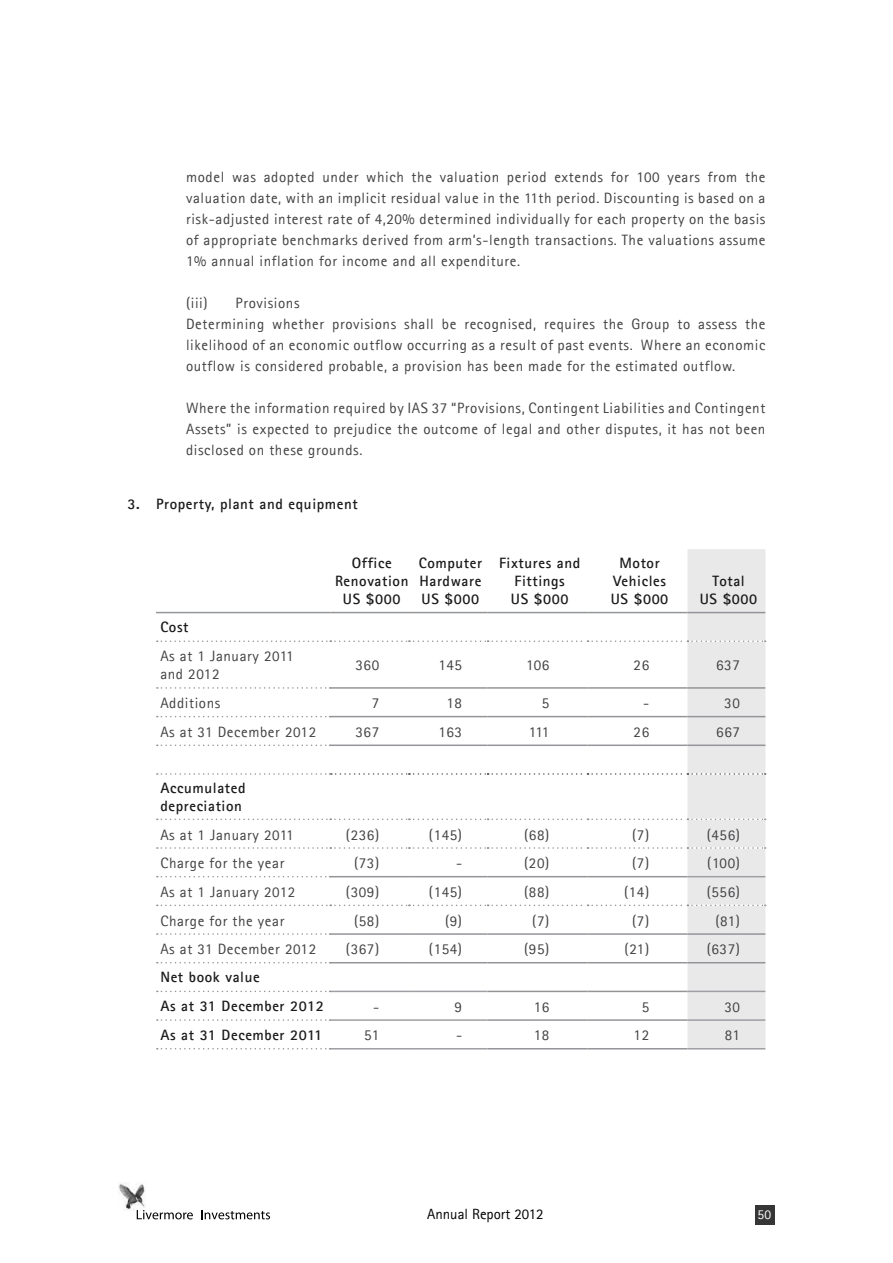
<style>
.page{position:relative;width:893px;height:1263px;background:#fff}
.page>*{position:absolute;margin:0;border:0;box-sizing:border-box;transform-origin:0 0}
.t1{font:15px/21px "Agfa Rotis Sans Serif";letter-spacing:.04em;color:#414042;text-align:justify}
.t2{font:700 15px/18px "Agfa Rotis Sans Serif";letter-spacing:.04em;color:#1a1a1a;text-align:center}
.t3{font:14.85px "Agfa Rotis Sans Serif";color:#000}
.t4{font:13.5px "Agfa Rotis Sans Serif";color:#fff}
</style>
<div class="page">
<img style="left:118px;top:1182px;width:27px;height:28px">
<svg style="left:137px;top:1210px;width:56px;height:9px"></svg>
<svg style="left:201px;top:1210px;width:69px;height:9px"></svg>
<div style="left:756px;top:1205px;width:19px;height:19px;background:#363636"></div>
<hr style="left:156px;top:612px;width:174px;height:1px;background:#939598">
<svg style="left:157px;top:549px;width:609px;height:500px"></svg>
<p class="t1" style="left:186px;top:166px;width:581px">model was adopted under which the valuation period extends for 100 years from the valuation date, with an implicit residual value in the 11th period. Discounting is based on a risk-adjusted interest rate of 4,20% determined individually for each property on the basis of appropriate benchmarks derived from arm’s-length transactions. The valuations assume 1% annual inflation for income and all expenditure.</p>
<p class="t1" style="left:186px;top:292px;width:23px">(iii)</p>
<p class="t1" style="left:186px;top:292px;width:581px;text-align:left;text-indent:50px">Provisions<br>Determining whether provisions shall be recognised, requires the Group to assess the likelihood of an economic outflow occurring as a result of past events. Where an economic outflow is considered probable, a provision has been made for the estimated outflow.</p>
<p class="t1" style="left:186px;top:397px;width:581px">Where the information required by IAS 37 “Provisions, Contingent Liabilities and Contingent Assets” is expected to prejudice the outcome of legal and other disputes, it has not been disclosed on these grounds.</p>
<p class="t2" style="left:128px;top:495px;width:232px">3. Property, plant and equipment</p>
<p class="t2" style="left:335px;top:554px;width:75px">Office<br>Renovation<br>US $000</p>
<p class="t2" style="left:419px;top:554px;width:65px;text-align:justify">Computer Hardware US $000</p>
<p class="t2" style="left:499px;top:554px;width:83px">Fixtures and<br>Fittings<br>US $000</p>
<p class="t2" style="left:611px;top:554px;width:59px">Motor<br>Vehicles<br>US $000</p>
<p class="t2" style="left:700px;top:572px;width:59px">Total<br>US $000</p>
<p class="t2" style="left:160px;top:618px;width:30px">Cost</p>
<p class="t1" style="left:160px;top:647px;width:135px;line-height:18px">As at 1 January 2011 and 2012</p>
<p class="t1" style="left:355px;top:655px;width:25px">360</p>
<p class="t1" style="left:438px;top:655px;width:25px">145</p>
<p class="t1" style="left:526px;top:655px;width:25px">106</p>
<p class="t1" style="left:634px;top:655px;width:17px">26</p>
<p class="t1" style="left:716px;top:655px;width:25px">637</p>
<p class="t1" style="left:160px;top:692px;width:62px">Additions</p>
<p class="t1" style="left:372px;top:692px;width:9px">7</p>
<p class="t1" style="left:446px;top:692px;width:17px">18</p>
<p class="t1" style="left:542px;top:692px;width:9px">5</p>
<p class="t1" style="left:643px;top:692px;width:8px">-</p>
<p class="t1" style="left:724px;top:692px;width:17px">30</p>
<p class="t1" style="left:160px;top:721px;width:157px">As at 31 December 2012</p>
<p class="t1" style="left:355px;top:721px;width:25px">367</p>
<p class="t1" style="left:438px;top:721px;width:25px">163</p>
<p class="t1" style="left:529px;top:721px;width:22px">111</p>
<p class="t1" style="left:634px;top:721px;width:17px">26</p>
<p class="t1" style="left:716px;top:721px;width:25px">667</p>
<p class="t2" style="left:160px;top:778px;width:87px;text-align:left">Accumulated depreciation</p>
<p class="t1" style="left:160px;top:824px;width:135px">As at 1 January 2011</p>
<p class="t1" style="left:346px;top:824px;width:35px">(236)</p>
<p class="t1" style="left:429px;top:824px;width:35px">(145)</p>
<p class="t1" style="left:524px;top:824px;width:27px">(68)</p>
<p class="t1" style="left:632px;top:824px;width:19px">(7)</p>
<p class="t1" style="left:707px;top:824px;width:35px">(456)</p>
<p class="t1" style="left:160px;top:852px;width:126px">Charge for the year</p>
<p class="t1" style="left:354px;top:852px;width:27px">(73)</p>
<p class="t1" style="left:456px;top:852px;width:8px">-</p>
<p class="t1" style="left:524px;top:852px;width:27px">(20)</p>
<p class="t1" style="left:632px;top:852px;width:19px">(7)</p>
<p class="t1" style="left:707px;top:852px;width:34px">(100)</p>
<p class="t1" style="left:160px;top:881px;width:136px">As at 1 January 2012</p>
<p class="t1" style="left:346px;top:881px;width:35px">(309)</p>
<p class="t1" style="left:429px;top:881px;width:35px">(145)</p>
<p class="t1" style="left:524px;top:881px;width:27px">(88)</p>
<p class="t1" style="left:624px;top:881px;width:27px">(14)</p>
<p class="t1" style="left:707px;top:881px;width:35px">(556)</p>
<p class="t1" style="left:160px;top:910px;width:126px">Charge for the year</p>
<p class="t1" style="left:354px;top:910px;width:27px">(58)</p>
<p class="t1" style="left:445px;top:910px;width:19px">(9)</p>
<p class="t1" style="left:532px;top:910px;width:19px">(7)</p>
<p class="t1" style="left:632px;top:910px;width:19px">(7)</p>
<p class="t1" style="left:715px;top:910px;width:26px">(81)</p>
<p class="t1" style="left:160px;top:938px;width:157px">As at 31 December 2012</p>
<p class="t1" style="left:346px;top:938px;width:35px">(367)</p>
<p class="t1" style="left:429px;top:938px;width:35px">(154)</p>
<p class="t1" style="left:524px;top:938px;width:27px">(95)</p>
<p class="t1" style="left:625px;top:938px;width:26px">(21)</p>
<p class="t1" style="left:707px;top:938px;width:35px">(637)</p>
<p class="t2" style="left:160px;top:962px;width:165px;line-height:28.7px;text-align:left">Net book value<br>As at 31 December 2012</p>
<p class="t1" style="left:373px;top:996px;width:8px">-</p>
<p class="t1" style="left:455px;top:996px;width:9px">9</p>
<p class="t1" style="left:534px;top:996px;width:17px">16</p>
<p class="t1" style="left:642px;top:996px;width:9px">5</p>
<p class="t1" style="left:724px;top:996px;width:17px">30</p>
<p class="t2" style="left:160px;top:1025px;width:163px">As at 31 December 2011</p>
<p class="t1" style="left:364px;top:1025px;width:17px">51</p>
<p class="t1" style="left:456px;top:1025px;width:8px">-</p>
<p class="t1" style="left:534px;top:1025px;width:17px">18</p>
<p class="t1" style="left:634px;top:1025px;width:17px">12</p>
<p class="t1" style="left:725px;top:1025px;width:17px">81</p>
<p class="t3" style="left:427px;top:1205px;width:118px">Annual Report 2012</p>
<p class="t4" style="left:758px;top:1207px;width:15px">50</p>
</div>
